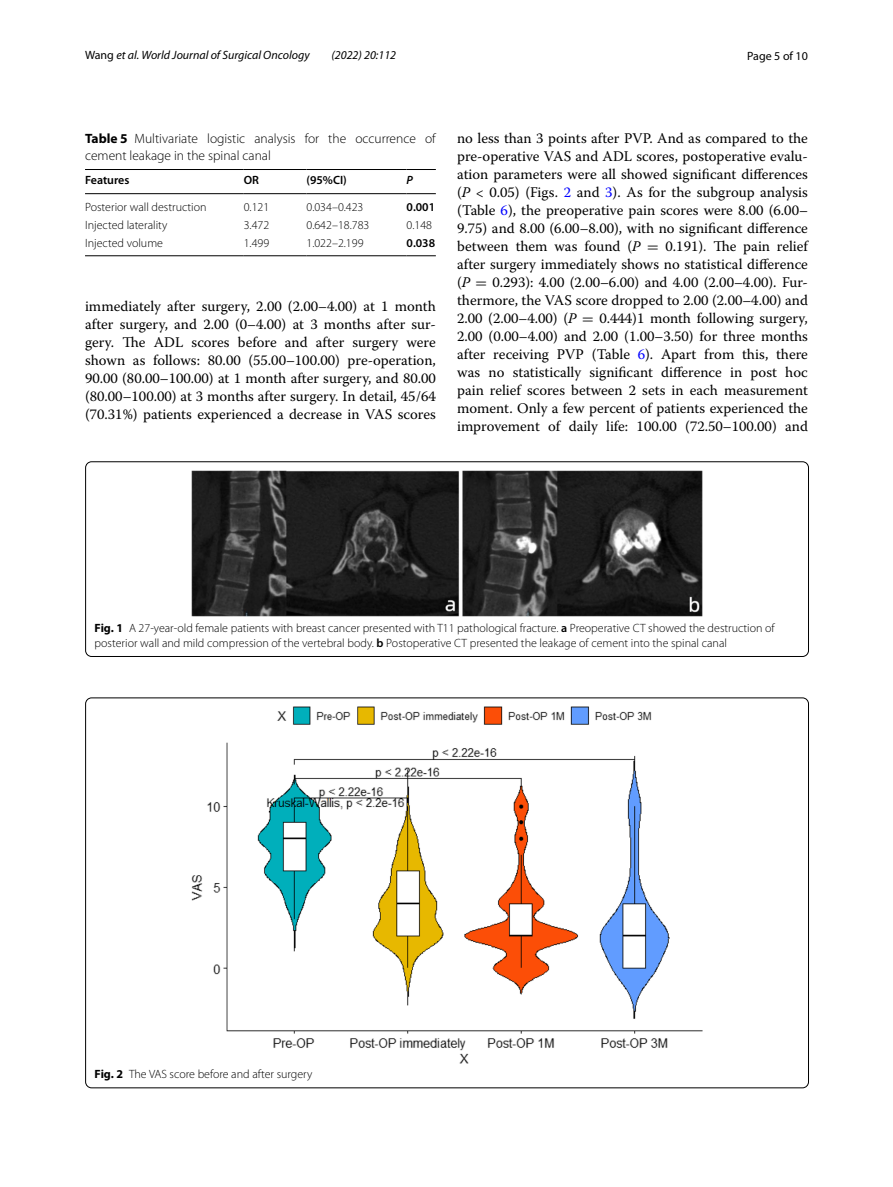
<style>
.page{position:relative;width:893px;height:1187px;background:#fff}
.page>*{position:absolute;margin:0;border:0;box-sizing:border-box;transform-origin:0 0}
.t1{font:14.7px/18px "Warnock Pro";color:#000;text-align:justify}
.t2{font:300 13.5px/16.5px "Myriad Pro";color:#000}
.t3{font:300 12px/15px "Myriad Pro";color:#000}
.t4{font:italic 12px "Myriad Pro";color:#000}
.t5{font:600 12px "Myriad Pro";color:#000}
.t6{font:12px "Myriad Pro";color:#000}
.t7{font:italic 600 12px "Myriad Pro";color:#000}
.s1{font-style:normal}
.s2{font-weight:700}
.s3{font-style:italic}
.s4{color:#00f}
.s5{font-family:"MTSY"}
.s6{font-weight:600}
</style>
<div class="page">
<hr style="left:85px;top:169px;width:159px;height:1px;background:#000">
<hr style="left:85px;top:193px;width:159px;height:1px;background:#000">
<hr style="left:244px;top:169px;width:62px;height:1px;background:#000">
<hr style="left:244px;top:193px;width:62px;height:1px;background:#000">
<hr style="left:306px;top:169px;width:101px;height:1px;background:#000">
<hr style="left:306px;top:193px;width:101px;height:1px;background:#000">
<svg style="left:407px;top:169px;width:29px;height:1px"></svg>
<svg style="left:407px;top:193px;width:29px;height:1px"></svg>
<hr style="left:85px;top:255px;width:159px;height:1px;background:#000">
<hr style="left:244px;top:255px;width:62px;height:1px;background:#000">
<hr style="left:306px;top:255px;width:101px;height:1px;background:#000">
<svg style="left:407px;top:255px;width:29px;height:1px"></svg>
<img style="left:192px;top:470px;width:510px;height:146px">
<div style="left:85px;top:461px;width:724px;height:195px;border:1px solid #000;border-radius:6px"></div>
<img style="left:192px;top:706px;width:510px;height:357px">
<p class="t4" style="left:85px;top:48px;width:226px"><span class="s1">Wang</span> et al. World Journal of Surgical Oncology</p>
<p class="t4" style="left:332px;top:48px;width:66px">(2022) 20:112</p>
<p class="t6" style="left:747px;top:48px;width:62px">Page 5 of 10</p>
<p class="t2" style="left:85px;top:130px;width:352px"><span class="s2">Table 5</span> Multivariate logistic analysis for the occurrence of cement leakage in the spinal canal</p>
<p class="t5" style="left:85px;top:172px;width:46px">Features</p>
<p class="t5" style="left:244px;top:172px;width:17px">OR</p>
<p class="t5" style="left:306px;top:172px;width:42px">(95%CI)</p>
<p class="t7" style="left:407px;top:172px;width:8px">P</p>
<p class="t3" style="left:85px;top:199px;width:123px">Posterior wall destruction</p>
<p class="t3" style="left:244px;top:199px;width:27px">0.121</p>
<p class="t3" style="left:306px;top:199px;width:59px">0.034–0.423</p>
<p class="t5" style="left:407px;top:199px;width:30px">0.001</p>
<p class="t3" style="left:85px;top:218px;width:84px">Injected laterality</p>
<p class="t3" style="left:244px;top:218px;width:27px">3.472</p>
<p class="t3" style="left:306px;top:218px;width:64px">0.642–18.783</p>
<p class="t3" style="left:407px;top:218px;width:27px">0.148</p>
<p class="t3" style="left:85px;top:236px;width:79px">Injected volume</p>
<p class="t3" style="left:244px;top:236px;width:27px">1.499</p>
<p class="t3" style="left:306px;top:236px;width:59px">1.022–2.199</p>
<p class="t5" style="left:407px;top:235px;width:30px">0.038</p>
<p class="t1" style="left:85px;top:297px;width:352px">immediately after surgery, 2.00 (2.00–4.00) at 1 month after surgery, and 2.00 (0–4.00) at 3 months after sur&shy;gery. The ADL scores before and after surgery were shown as follows: 80.00 (55.00–100.00) pre-operation, 90.00 (80.00–100.00) at 1 month after surgery, and 80.00 (80.00–100.00) at 3 months after surgery. In detail, 45/64 (70.31%) patients experienced a decrease in VAS scores</p>
<p class="t1" style="left:457px;top:128px;width:352px">no less than 3 points after PVP. And as compared to the pre-operative VAS and ADL scores, postoperative evalu&shy;ation parameters were all showed significant differences (<span class="s3">P</span> &lt; 0.05) (Figs. <span class="s4">2</span> and <span class="s4">3</span>). As for the subgroup analysis (Table <span class="s4">6</span>), the preoperative pain scores were 8.00 (6.00– 9.75) and 8.00 (6.00–8.00), with no significant difference between them was found (<span class="s3">P</span> <span class="s5">=</span> 0.191). The pain relief after surgery immediately shows no statistical difference (<span class="s3">P</span> <span class="s5">=</span> 0.293): 4.00 (2.00–6.00) and 4.00 (2.00–4.00). Fur&shy;thermore, the VAS score dropped to 2.00 (2.00–4.00) and 2.00 (2.00–4.00) (<span class="s3">P</span> <span class="s5">=</span> 0.444)1 month following surgery, 2.00 (0.00–4.00) and 2.00 (1.00–3.50) for three months after receiving PVP (Table <span class="s4">6</span>). Apart from this, there was no statistically significant difference in post hoc pain relief scores between 2 sets in each measurement moment. Only a few percent of patients experienced the improvement of daily life: 100.00 (72.50–100.00) and</p>
<p class="t3" style="left:95px;top:620px;width:682px"><span class="s2">Fig. 1</span> A 27-year-old female patients with breast cancer presented with T11 pathological fracture. <span class="s6">a</span> Preoperative CT showed the destruction of posterior wall and mild compression of the vertebral body. <span class="s6">b</span> Postoperative CT presented the leakage of cement into the spinal canal</p>
<p class="t3" style="left:95px;top:1066px;width:219px"><span class="s2">Fig. 2</span> The VAS score before and after surgery</p>
</div>
